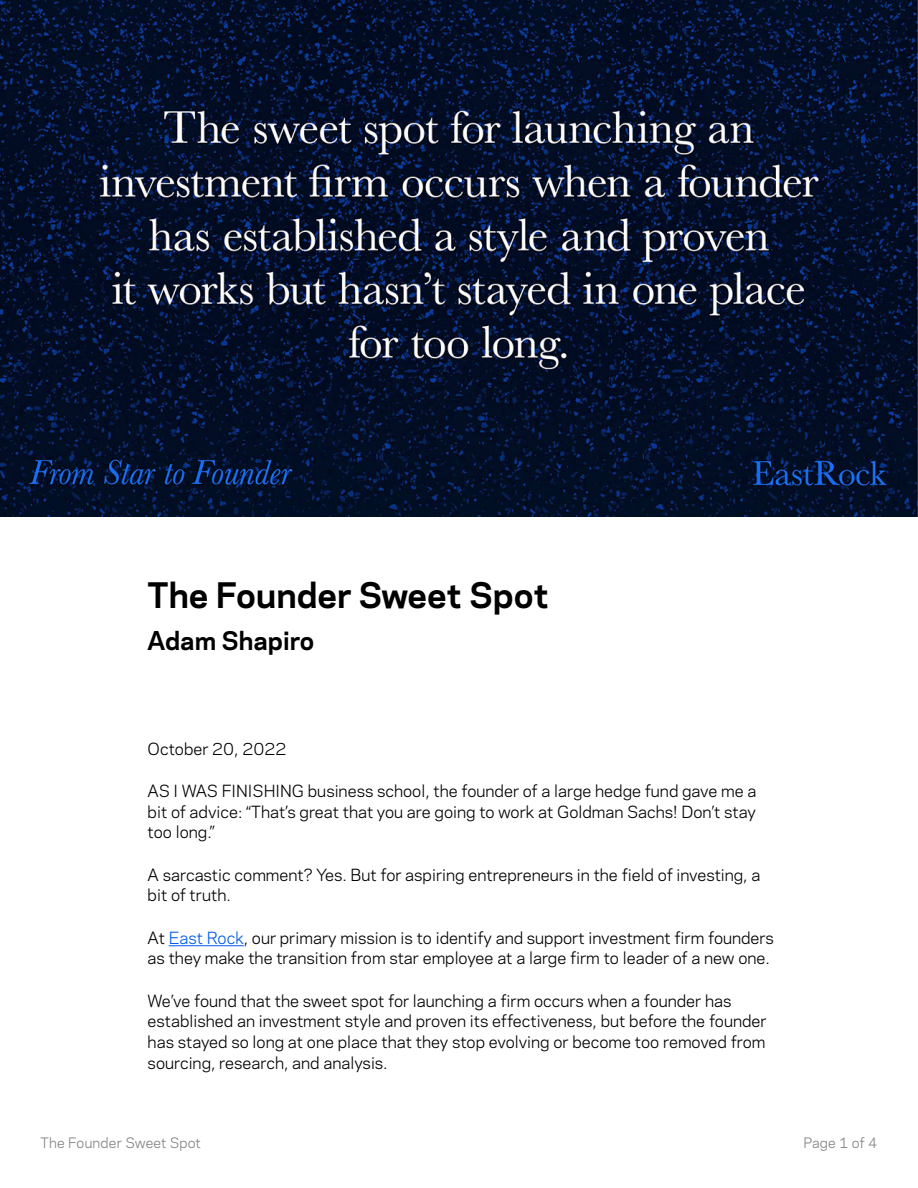
<style>
.page{position:relative;width:918px;height:1188px;background:#fff}
.page>*{position:absolute;margin:0;border:0;box-sizing:border-box;transform-origin:0 0}
.t1{font:700 33px "Polaris";color:#000}
.t2{font:700 24px "Polaris";color:#000}
.t3{font:15.75px/21px "Polaris";color:#000}
.t4{font:13.5px "Polaris";letter-spacing:.01em;color:#808285}
.s1{color:#005bec}
</style>
<div class="page">
<img style="left:0;top:0;width:918px;height:516px">
<hr style="left:169px;top:945px;width:75px;height:1px;background:#005bec">
<h1 class="t1" style="left:148px;top:570px;width:402px">The Founder Sweet Spot</h1>
<h2 class="t2" style="left:148px;top:622px;width:168px">Adam Shapiro</h2>
<p class="t3" style="left:148px;top:736px;width:140px">October 20, 2022</p>
<p class="t3" style="left:148px;top:778px;width:610px;text-align:justify">AS I WAS FINISHING business school, the founder of a large hedge fund gave me a bit of advice: “That’s great that you are going to work at Goldman Sachs! Don’t stay too long.”</p>
<p class="t3" style="left:148px;top:862px;width:614px">A sarcastic comment? Yes. But for aspiring entrepreneurs in the field of investing, a bit of truth.</p>
<p class="t3" style="left:148px;top:925px;width:628px">At <span class="s1">East Rock</span>, our primary mission is to identify and support investment firm founders as they make the transition from star employee at a large firm to leader of a new one.</p>
<p class="t3" style="left:148px;top:988px;width:621px">We’ve found that the sweet spot for launching a firm occurs when a founder has established an investment style and proven its effectiveness, but before the founder has stayed so long at one place that they stop evolving or become too removed from sourcing, research, and analysis.</p>
<p class="t4" style="left:40px;top:1131px;width:162px">The Founder Sweet Spot</p>
<p class="t4" style="left:803px;top:1131px;width:76px">Page 1 of 4</p>
</div>
